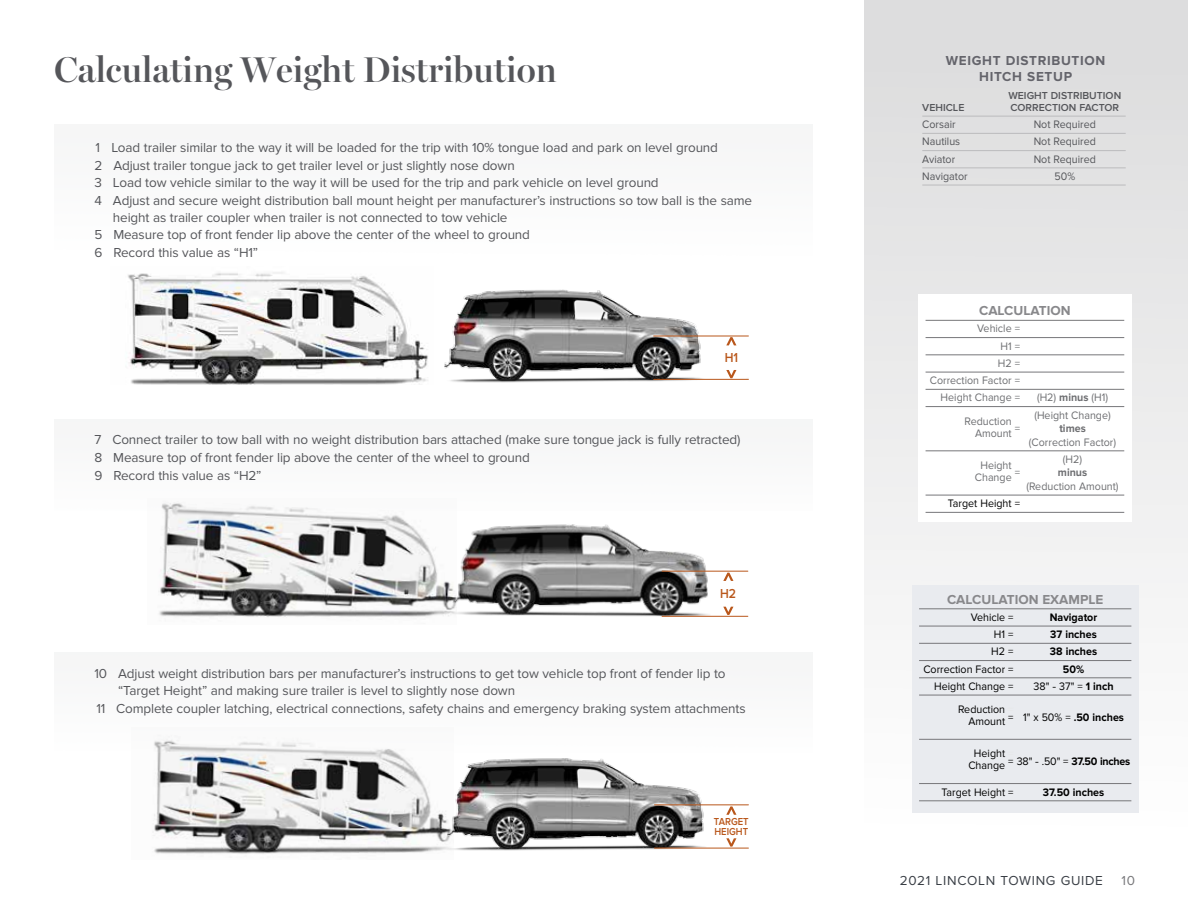
<style>
.page{position:relative;width:1188px;height:918px;background:#fff}
.page>*{position:absolute;margin:0;border:0;box-sizing:border-box;transform-origin:0 0}
.t1{font:600 36px "Lincoln Miller B";color:#55565a}
.t2{font:13.5px/17.5px "Lincoln Proxima Nova";letter-spacing:-.01em;color:#55565a}
.t3{font:700 13.5px "Lincoln Proxima Nova";color:#88888b}
.t4{font:700 13.5px/16.5px "Lincoln Proxima Nova";letter-spacing:.05em;color:#64646b;text-align:center}
.t5{font:13.5px "Lincoln Proxima Nova";letter-spacing:.05em;color:#393e45}
.t6{font:600 13.5px "Lincoln Proxima Nova";color:#b9571b;scale:.9 1}
.t7{font:13.5px "Lincoln Proxima Nova";color:#77777a}
.t8{font:11.25px "Lincoln Proxima Nova";color:#000;scale:.95 1}
.t9{font:11.25px/17.2px "Lincoln Proxima Nova";color:#6d6e71;text-align:right;scale:.95 1}
.t10{font:11.25px "Lincoln Proxima Nova";color:#55565a;scale:.95 1}
.t11{font:700 11.25px "Lincoln Proxima Nova";color:#000;scale:.95 1}
.t12{font:700 11.25px "Lincoln Proxima Nova";color:#6d6e71;scale:.95 1}
.t13{font:600 10.5px "Lincoln Proxima Nova";color:#55565a}
.t14{font:600 10.5px/10.5px "Lincoln Proxima Nova";color:#b9571b;scale:.9 1}
.s1{font-weight:700}
.s2{color:#fff}
.s3{color:#e6e7e8}
</style>
<div class="page">
<img style="left:444px;top:289px;width:304px;height:94px">
<img style="left:128px;top:272px;width:300px;height:113px">
<img style="left:158px;top:511px;width:271px;height:106px">
<img style="left:153px;top:752px;width:238px;height:102px">
<img style="left:391px;top:752px;width:358px;height:101px">
<div style="left:864px;top:0;width:324px;height:870px;background:linear-gradient(to bottom,#dbdbdc,#fff)"></div>
<img style="left:154px;top:739px;width:241px;height:13px">
<img style="left:161px;top:502px;width:157px;height:9px">
<hr style="left:922px;top:116px;width:204px;height:1px;background:#bbbbbd">
<hr style="left:922px;top:133px;width:204px;height:1px;background:#bbbbbd">
<hr style="left:922px;top:150px;width:204px;height:1px;background:#bbbbbd">
<hr style="left:922px;top:168px;width:204px;height:1px;background:#bbbbbd">
<hr style="left:922px;top:185px;width:204px;height:1px;background:#bbbbbd">
<div style="left:918px;top:295px;width:214px;height:227px;background:#fff"></div>
<hr style="left:926px;top:320px;width:198px;height:1px;background:#77777a">
<hr style="left:926px;top:337px;width:198px;height:1px;background:#77777a">
<hr style="left:926px;top:355px;width:198px;height:1px;background:#77777a">
<hr style="left:926px;top:372px;width:198px;height:1px;background:#77777a">
<hr style="left:926px;top:389px;width:198px;height:1px;background:#77777a">
<hr style="left:926px;top:406px;width:198px;height:1px;background:#77777a">
<hr style="left:926px;top:451px;width:198px;height:1px;background:#77777a">
<hr style="left:926px;top:495px;width:198px;height:1px;background:#77777a">
<hr style="left:926px;top:512px;width:198px;height:1px;background:#77777a">
<div style="left:913px;top:585px;width:226px;height:228px;background:#e9ebef"></div>
<hr style="left:919px;top:609px;width:212px;height:1px;background:#77777a">
<hr style="left:919px;top:626px;width:212px;height:1px;background:#77777a">
<hr style="left:919px;top:643px;width:212px;height:1px;background:#77777a">
<hr style="left:919px;top:660px;width:212px;height:1px;background:#77777a">
<hr style="left:919px;top:678px;width:212px;height:1px;background:#77777a">
<hr style="left:919px;top:695px;width:212px;height:1px;background:#77777a">
<hr style="left:919px;top:739px;width:212px;height:1px;background:#77777a">
<hr style="left:919px;top:783px;width:212px;height:1px;background:#77777a">
<hr style="left:919px;top:801px;width:212px;height:1px;background:#77777a">
<hr style="left:655px;top:804px;width:93px;height:1px;background:#b9571b">
<hr style="left:655px;top:848px;width:93px;height:1px;background:#b9571b">
<svg style="left:726px;top:806px;width:10px;height:9px"></svg>
<svg style="left:726px;top:838px;width:10px;height:9px"></svg>
<img style="left:429px;top:524px;width:319px;height:93px">
<hr style="left:662px;top:571px;width:86px;height:1px;background:#b9571b">
<hr style="left:662px;top:616px;width:86px;height:1px;background:#b9571b">
<svg style="left:723px;top:573px;width:10px;height:8px"></svg>
<svg style="left:723px;top:607px;width:10px;height:8px"></svg>
<hr style="left:654px;top:336px;width:94px;height:1px;background:#b9571b">
<hr style="left:654px;top:379px;width:94px;height:1px;background:#b9571b">
<svg style="left:726px;top:337px;width:10px;height:8px"></svg>
<svg style="left:726px;top:370px;width:10px;height:8px"></svg>
<h1 class="t1" style="left:54px;top:48px;width:504px">Calculating Weight Distribution</h1>
<p class="t2" style="left:95px;top:139px;width:624px">1 Load trailer similar to the way it will be loaded for the trip with 10% tongue load and park on level ground</p>
<p class="t2" style="left:94px;top:157px;width:422px">2 Adjust trailer tongue jack to get trailer level or just slightly nose down</p>
<p class="t2" style="left:94px;top:174px;width:566px">3 Load tow vehicle similar to the way it will be used for the trip and park vehicle on level ground</p>
<p class="t2" style="left:94px;top:192px;width:659px">4 Adjust and secure weight distribution ball mount height per manufacturer’s instructions so tow ball is the same</p>
<p class="t2" style="left:113px;top:208px;width:396px">height as trailer coupler when trailer is not connected to tow vehicle</p>
<p class="t2" style="left:94px;top:226px;width:437px">5 Measure top of front fender lip above the center of the wheel to ground</p>
<p class="t2" style="left:94px;top:244px;width:165px">6 Record this value as “H1”</p>
<p class="t6" style="left:725px;top:349px;width:16px">H1</p>
<p class="t2" style="left:94px;top:431px;width:647px">7 Connect trailer to tow ball with no weight distribution bars attached (make sure tongue jack is fully retracted)<br>8 Measure top of front fender lip above the center of the wheel to ground<br>9 Record this value as “H2”</p>
<p class="t6" style="left:720px;top:586px;width:19px">H2</p>
<p class="t2" style="left:94px;top:665px;width:633px">10 Adjust weight distribution bars per manufacturer’s instructions to get tow vehicle top front of fender lip to</p>
<p class="t2" style="left:118px;top:682px;width:398px">“Target Height” and making sure trailer is level to slightly nose down</p>
<p class="t2" style="left:96px;top:700px;width:651px">11 Complete coupler latching, electrical connections, safety chains and emergency braking system attachments</p>
<p class="t14" style="left:714px;top:816px;width:40px">TARGET<br>HEIGHT</p>
<p class="t4" style="left:946px;top:52px;width:161px">WEIGHT DISTRIBUTION<br>HITCH SETUP</p>
<p class="t13" style="left:1008px;top:89px;width:114px">WEIGHT DISTRIBUTION</p>
<p class="t13" style="left:922px;top:101px;width:44px">VEHICLE</p>
<p class="t13" style="left:1010px;top:101px;width:110px">CORRECTION FACTOR</p>
<p class="t10" style="left:922px;top:118px;width:37px">Corsair</p>
<p class="t10" style="left:1034px;top:118px;width:67px">Not Required</p>
<p class="t10" style="left:922px;top:135px;width:41px">Nautilus</p>
<p class="t10" style="left:1034px;top:135px;width:67px">Not Required</p>
<p class="t10" style="left:922px;top:152px;width:36px">Aviator</p>
<p class="t10" style="left:1034px;top:152px;width:67px">Not Required</p>
<p class="t10" style="left:922px;top:170px;width:49px">Navigator</p>
<p class="t10" style="left:1054px;top:170px;width:23px">50%</p>
<p class="t3" style="left:979px;top:303px;width:93px">CALCULATION</p>
<p class="t9" style="left:930px;top:320px;width:96px">Vehicle =<br>H1 =<br>H2 =<br>Correction Factor =<br>Height Change =</p>
<p class="t9" style="left:1037px;top:389px;width:76px">(H2) <span class="s1">minus</span> (H1)</p>
<p class="t9" style="left:1034px;top:407px;width:82px">(Height Change)</p>
<p class="t9" style="left:965px;top:413px;width:60px">Reduction <span class="s2">=</span></p>
<p class="t9" style="left:975px;top:425px;width:49px">Amount =</p>
<p class="t12" style="left:1059px;top:422px;width:29px">times</p>
<p class="t9" style="left:1029px;top:434px;width:93px">(Correction Factor)</p>
<p class="t9" style="left:980px;top:457px;width:43px">Height <span class="s2">=</span></p>
<p class="t9" style="left:1063px;top:451px;width:22px">(H2)</p>
<p class="t9" style="left:975px;top:469px;width:49px">Change =</p>
<p class="t12" style="left:1058px;top:466px;width:32px">minus</p>
<p class="t9" style="left:1027px;top:478px;width:98px">(Reduction Amount)</p>
<p class="t8" style="left:948px;top:497px;width:77px">Target Height =</p>
<p class="t3" style="left:947px;top:591px;width:158px">CALCULATION EXAMPLE</p>
<p class="t8" style="left:971px;top:611px;width:47px">Vehicle =</p>
<p class="t11" style="left:1050px;top:611px;width:51px">Navigator</p>
<p class="t8" style="left:994px;top:628px;width:22px">H1 =</p>
<p class="t11" style="left:1050px;top:628px;width:50px">37 inches</p>
<p class="t8" style="left:991px;top:645px;width:25px">H2 =</p>
<p class="t11" style="left:1050px;top:645px;width:51px">38 inches</p>
<p class="t8" style="left:923px;top:662px;width:96px">Correction Factor =</p>
<p class="t11" style="left:1063px;top:662px;width:24px">50%</p>
<p class="t8" style="left:934px;top:680px;width:85px">Height Change =</p>
<p class="t8" style="left:1034px;top:680px;width:86px">38" - 37" = <span class="s1">1 inch</span></p>
<p class="t8" style="left:958px;top:703px;width:60px">Reduction <span class="s3">=</span></p>
<p class="t8" style="left:969px;top:710px;width:165px">Amount = 1" x 50% = <span class="s1">.50 inches</span></p>
<p class="t8" style="left:974px;top:747px;width:43px">Height <span class="s3">=</span></p>
<p class="t8" style="left:968px;top:755px;width:172px">Change = 38" - .50" = <span class="s1">37.50 inches</span></p>
<p class="t8" style="left:941px;top:785px;width:77px">Target Height =</p>
<p class="t11" style="left:1043px;top:785px;width:66px">37.50 inches</p>
<p class="t5" style="left:900px;top:873px;width:205px">2021 LINCOLN TOWING GUIDE</p>
<p class="t7" style="left:1122px;top:873px;width:15px">10</p>
</div>
